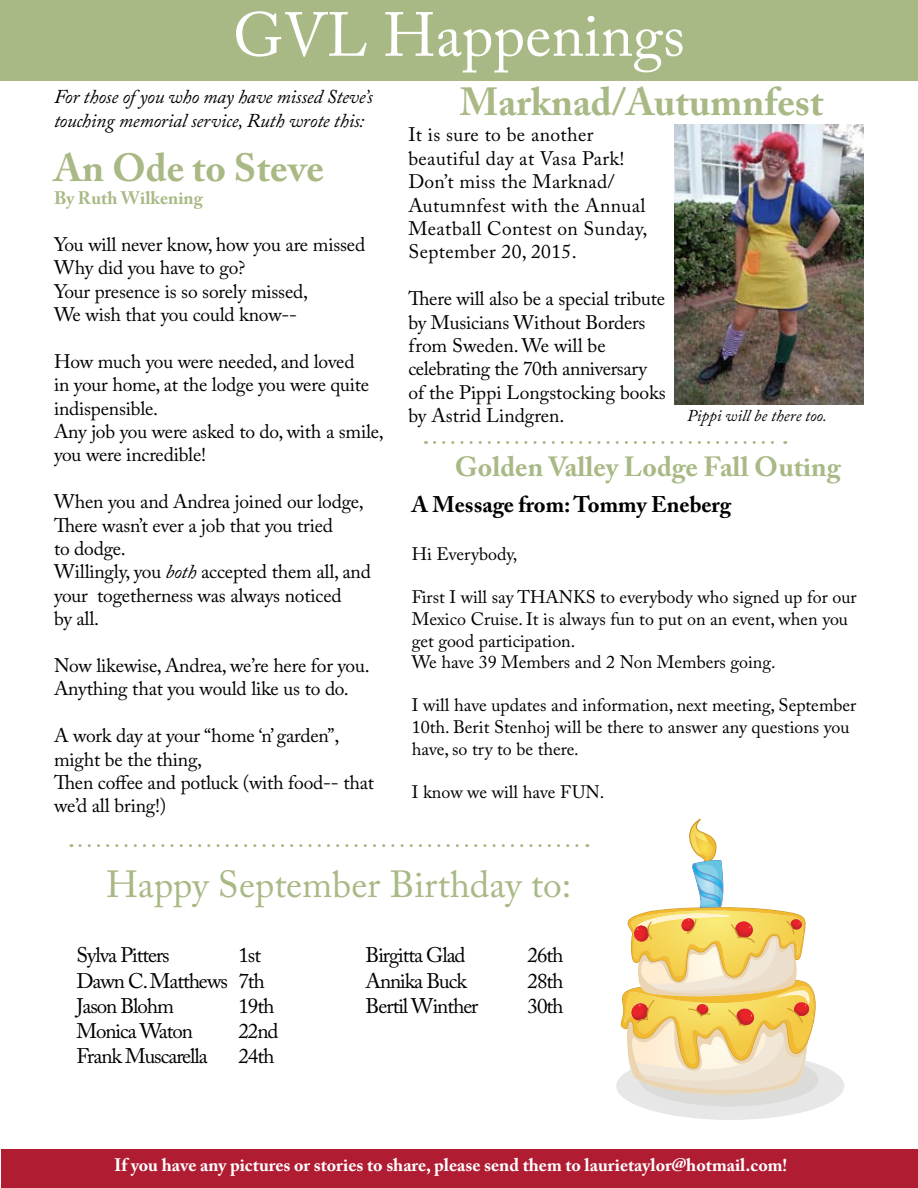
<style>
.page{position:relative;width:918px;height:1188px;background:#fff}
.page>*{position:absolute;margin:0;border:0;box-sizing:border-box;transform-origin:0 0}
.t1{font:61.5px "Adobe Caslon Pro";color:#fff}
.t2{font:700 39px "Adobe Caslon Pro";color:#a8b985}
.t3{font:37.5px "Adobe Caslon Pro";color:#a8b985}
.t4{font:700 27.6px "Adobe Caslon Pro";color:#a8b985}
.t5{font:700 22.5px "Adobe Caslon Pro";color:#000}
.t6{font:21px/25.2px "Adobe Caslon Pro";letter-spacing:-.05em;color:#000}
.t7{font:19.5px/23.4px "Adobe Caslon Pro";letter-spacing:-.01em;color:#000}
.t8{font:19.5px/23.4px "Adobe Caslon Pro";letter-spacing:.02em;color:#000}
.t9{font:italic 19.5px/23.4px "Adobe Caslon Pro";letter-spacing:-.01em;color:#000}
.t10{font:18px/21.6px "Adobe Caslon Pro";color:#000}
.t11{font:700 18px "Adobe Caslon Pro";color:#fff}
.t12{font:700 18px "Adobe Caslon Pro";color:#a8b985}
.t13{font:italic 16.5px "Adobe Caslon Pro";color:#000}
.s1{font-style:italic}
</style>
<div class="page">
<div style="left:0;top:0;width:918px;height:81px;background:#a8b985"></div>
<svg style="left:80px;top:844px;width:508px;height:3px"></svg>
<div style="left:2px;top:1149px;width:916px;height:39px;background:#b01c32"></div>
<svg style="left:434px;top:441px;width:352px;height:3px"></svg>
<img style="left:675px;top:125px;width:189px;height:279px">
<div style="left:616px;top:1052px;width:228px;height:68px;background:#e8e7e7;border-radius:50%"></div>
<div style="left:639px;top:1053px;width:179px;height:54px;background:#dbdbda;border-radius:50%"></div>
<svg style="left:616px;top:819px;width:203px;height:283px"></svg>
<h1 class="t1" style="left:233px;top:-1px;width:453px">GVL Happenings</h1>
<p class="t9" style="left:54px;top:85px;width:320px">For those of you who may have missed Steve’s touching memorial service, Ruth wrote this:</p>
<h2 class="t2" style="left:54px;top:144px;width:271px">An Ode to Steve</h2>
<p class="t12" style="left:54px;top:187px;width:150px">By Ruth Wilkening</p>
<p class="t7" style="left:54px;top:232px;width:313px">You will never know, how you are missed<br>Why did you have to go?<br>Your presence is so sorely missed,<br>We wish that you could know--</p>
<p class="t7" style="left:54px;top:349px;width:331px">How much you were needed, and loved<br>in your home, at the lodge you were quite indispensible.<br>Any job you were asked to do, with a smile, you were incredible!</p>
<p class="t7" style="left:54px;top:490px;width:318px">When you and Andrea joined our lodge,<br>There wasn’t ever a job that you tried<br>to dodge.<br>Willingly, you <span class="s1">both</span> accepted them all, and your togetherness was always noticed<br>by all.</p>
<p class="t7" style="left:54px;top:654px;width:317px">Now likewise, Andrea, we’re here for you.<br>Anything that you would like us to do.</p>
<p class="t7" style="left:54px;top:724px;width:322px">A work day at your “home ‘n’ garden”, might be the thing,<br>Then coffee and potluck (with food-- that we’d all bring!)</p>
<h2 class="t2" style="left:460px;top:79px;width:365px">Marknad/Autumnfest</h2>
<p class="t8" style="left:408px;top:123px;width:240px">It is sure to be another beautiful day at Vasa Park!<br>Don’t miss the Marknad/<br>Autumnfest with the Annual<br>Meatball Contest on Sunday,<br>September 20, 2015.</p>
<p class="t7" style="left:408px;top:287px;width:259px">There will also be a special tribute by Musicians Without Borders from Sweden. We will be celebrating the 70th anniversary of the Pippi Longstocking books by Astrid Lindgren.</p>
<p class="t13" style="left:687px;top:405px;width:141px">Pippi will be there too.</p>
<h3 class="t4" style="left:455px;top:451px;width:387px">Golden Valley Lodge Fall Outing</h3>
<p class="t5" style="left:412px;top:491px;width:321px">A Message from: Tommy Eneberg</p>
<p class="t10" style="left:412px;top:543px;width:107px">Hi Everybody,</p>
<p class="t10" style="left:412px;top:586px;width:446px">First I will say THANKS to everybody who signed up for our Mexico Cruise. It is always fun to put on an event, when you get good participation.<br>We have 39 Members and 2 Non Members going.</p>
<p class="t10" style="left:412px;top:694px;width:446px">I will have updates and information, next meeting, September<br>10th. Berit Stenhoj will be there to answer any questions you have, so try to be there.</p>
<p class="t10" style="left:412px;top:781px;width:194px">I know we will have FUN.</p>
<h3 class="t3" style="left:106px;top:862px;width:467px">Happy September Birthday to:</h3>
<p class="t6" style="left:76px;top:942px;width:95px">Sylva Pitters</p>
<p class="t6" style="left:366px;top:942px;width:101px">Birgitta Glad</p>
<p class="t6" style="left:528px;top:942px;width:37px">26th</p>
<p class="t6" style="left:366px;top:968px;width:103px">Annika Buck</p>
<p class="t6" style="left:528px;top:968px;width:37px">28th</p>
<p class="t6" style="left:366px;top:993px;width:114px">Bertil Winther</p>
<p class="t6" style="left:528px;top:993px;width:37px">30th</p>
<p class="t6" style="left:76px;top:942px;width:190px;text-indent:162px">1st<br>Dawn C. Matthews 7th<br>Jason Blohm</p>
<p class="t6" style="left:238px;top:993px;width:37px">19th</p>
<p class="t6" style="left:76px;top:1018px;width:118px">Monica Waton</p>
<p class="t6" style="left:238px;top:1018px;width:41px">22nd</p>
<p class="t6" style="left:76px;top:1043px;width:133px">Frank Muscarella</p>
<p class="t6" style="left:238px;top:1043px;width:37px">24th</p>
<p class="t11" style="left:114px;top:1155px;width:675px">If you have any pictures or stories to share, please send them to laurietaylor@hotmail.com!</p>
</div>
